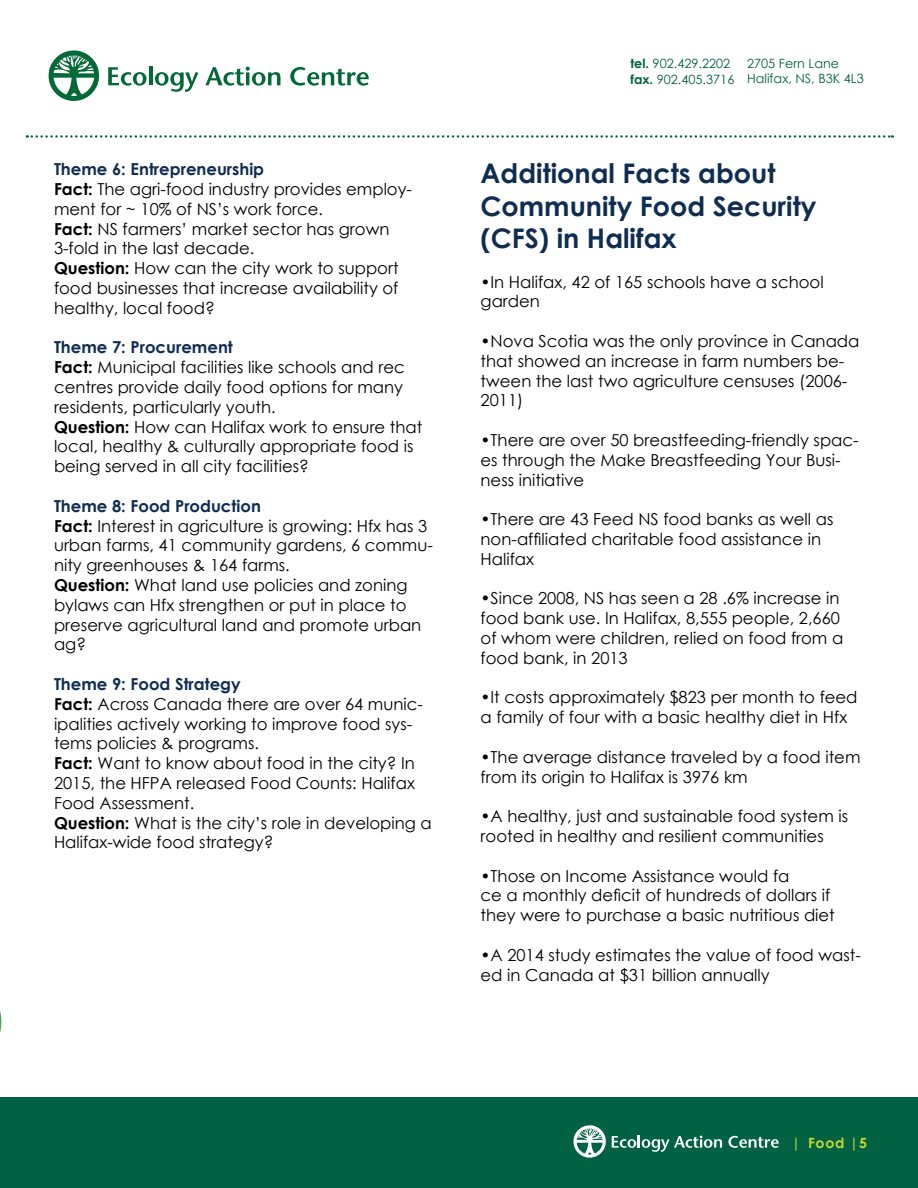
<style>
.page{position:relative;width:918px;height:1188px;background:#fff}
.page>*{position:absolute;margin:0;border:0;box-sizing:border-box;transform-origin:0 0}
.t1{font:700 27px/32.4px "Century Gothic";color:#0f2d52}
.t2{font:16.5px/19.8px "Century Gothic";color:#000}
.t3{font:700 14.1px "Century Gothic";color:#c4d82e}
.t4{font:12.75px/16.2px "Century Gothic";color:#006141}
.s1{font-weight:700;color:#0f2d52}
.s2{font-weight:700}
</style>
<div class="page">
<div style="left:0;top:1097px;width:918px;height:91px;background:#006242"></div>
<svg style="left:612px;top:1135px;width:110px;height:17px"></svg>
<svg style="left:728px;top:1136px;width:51px;height:12px"></svg>
<svg style="left:573px;top:1125px;width:33px;height:33px"></svg>
<svg style="left:27px;top:135px;width:866px;height:3px"></svg>
<svg style="left:108px;top:67px;width:38px;height:19px"></svg>
<hr style="left:149px;top:66px;width:3px;height:19px;background:#026937">
<svg style="left:155px;top:72px;width:43px;height:20px"></svg>
<svg style="left:205px;top:67px;width:75px;height:19px"></svg>
<svg style="left:290px;top:67px;width:79px;height:19px"></svg>
<svg style="left:49px;top:50px;width:50px;height:51px"></svg>
<svg style="left:0;top:1011px;width:2px;height:22px"></svg>
<p class="t2" style="left:54px;top:159px;width:360px"><span class="s1">Theme 6: Entrepreneurship<br></span><span class="s2">Fact:</span> The agri-food industry provides employ&shy;ment for ~ 10% of NS’s work force.<br><span class="s2">Fact:</span> NS farmers’ market sector has grown 3-fold in the last decade.<br><span class="s2">Question:</span> How can the city work to support food businesses that increase availability of healthy, local food?</p>
<p class="t2" style="left:54px;top:337px;width:370px"><span class="s1">Theme 7: Procurement<br></span><span class="s2">Fact:</span> Municipal facilities like schools and rec centres provide daily food options for many residents, particularly youth.<br><span class="s2">Question:</span> How can Halifax work to ensure that local, healthy &amp; culturally appropriate food is being served in all city facilities?</p>
<p class="t2" style="left:54px;top:496px;width:380px"><span class="s1">Theme 8: Food Production<br></span><span class="s2">Fact:</span> Interest in agriculture is growing: Hfx has 3 urban farms, 41 community gardens, 6 commu&shy;nity greenhouses &amp; 164 farms.<br><span class="s2">Question:</span> What land use policies and zoning bylaws can Hfx strengthen or put in place to preserve agricultural land and promote urban ag?</p>
<p class="t2" style="left:54px;top:674px;width:379px"><span class="s1">Theme 9: Food Strategy<br></span><span class="s2">Fact:</span> Across Canada there are over 64 munic&shy;ipalities actively working to improve food sys&shy;tems policies &amp; programs.<br><span class="s2">Fact:</span> Want to know about food in the city? In 2015, the HFPA released Food Counts: Halifax Food Assessment.<br><span class="s2">Question:</span> What is the city’s role in developing a Halifax-wide food strategy?</p>
<p class="t4" style="left:630px;top:55px;width:105px"><span class="s2">tel.</span> 902.429.2202 <span class="s2">fax.</span> 902.405.3716</p>
<p class="t4" style="left:747px;top:55px;width:118px;line-height:15.3px">2705 Fern Lane<br>Halifax, NS, B3K 4L3</p>
<h1 class="t1" style="left:481px;top:156px;width:337px">Additional Facts about<br>Community Food Security (CFS) in Halifax</h1>
<p class="t2" style="left:481px;top:271px;width:345px">•In Halifax, 42 of 165 schools have a school garden</p>
<p class="t2" style="left:481px;top:331px;width:380px">•Nova Scotia was the only province in Canada that showed an increase in farm numbers be&shy;tween the last two agriculture censuses (2006- 2011)</p>
<p class="t2" style="left:481px;top:430px;width:380px">•There are over 50 breastfeeding-friendly spac&shy;es through the Make Breastfeeding Your Busi&shy;ness initiative</p>
<p class="t2" style="left:481px;top:509px;width:354px">•There are 43 Feed NS food banks as well as non-affiliated charitable food assistance in<br>Halifax</p>
<p class="t2" style="left:481px;top:588px;width:364px">•Since 2008, NS has seen a 28 .6% increase in food bank use. In Halifax, 8,555 people, 2,660 of whom were children, relied on food from a food bank, in 2013</p>
<p class="t2" style="left:481px;top:687px;width:379px">•It costs approximately $823 per month to feed a family of four with a basic healthy diet in Hfx</p>
<p class="t2" style="left:481px;top:747px;width:381px">•The average distance traveled by a food item from its origin to Halifax is 3976 km</p>
<p class="t2" style="left:481px;top:806px;width:369px">•A healthy, just and sustainable food system is rooted in healthy and resilient communities</p>
<p class="t2" style="left:481px;top:865px;width:356px">•Those on Income Assistance would fa<br>ce a monthly deficit of hundreds of dollars if they were to purchase a basic nutritious diet</p>
<p class="t2" style="left:481px;top:945px;width:382px">•A 2014 study estimates the value of food wast&shy;ed in Canada at $31 billion annually</p>
<p class="t3" style="left:792px;top:1132px;width:77px">| Food |5</p>
</div>
